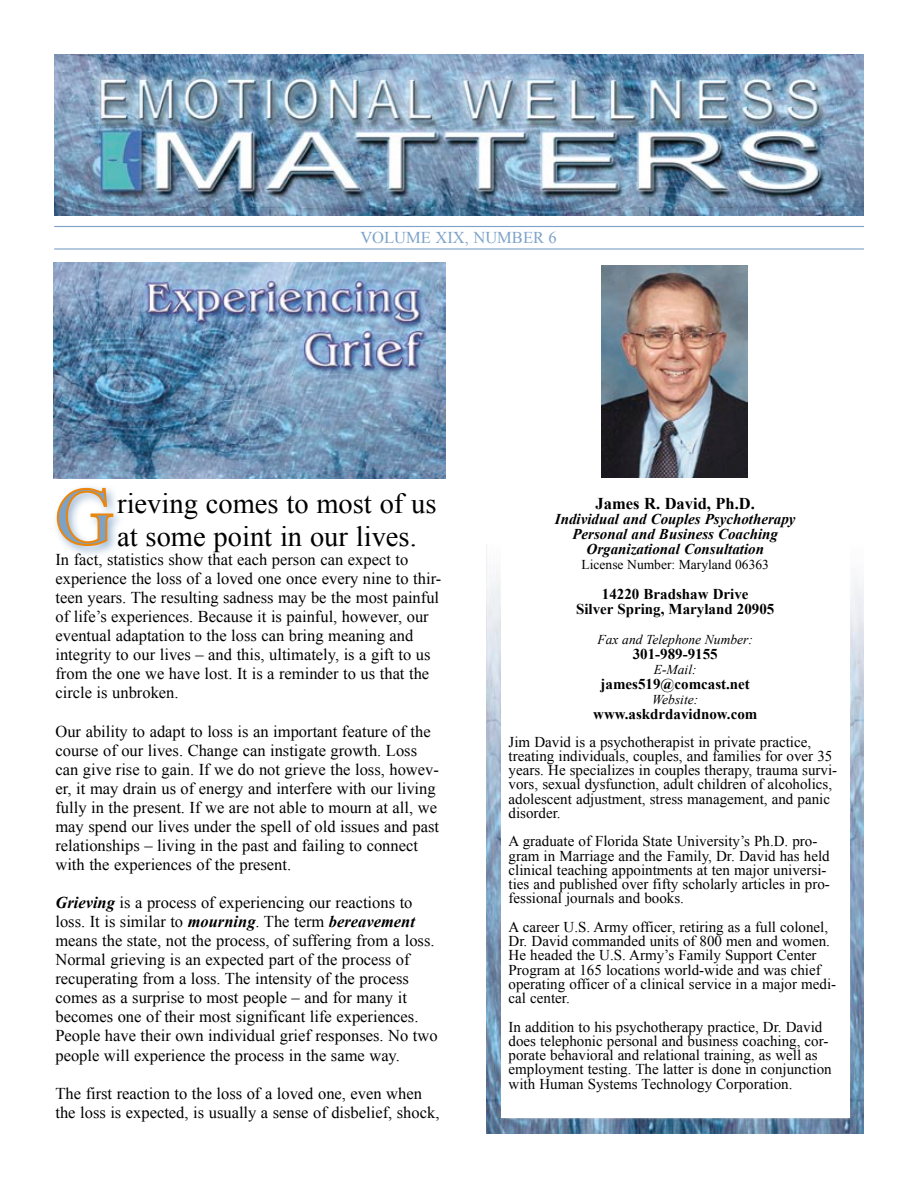
<style>
.page{position:relative;width:918px;height:1188px;background:#fff}
.page>*{position:absolute;margin:0;border:0;box-sizing:border-box;transform-origin:0 0}
.t1{font:28.5px/32.8px "Times New Roman";color:#000}
.t2{font:16.5px/19px "Times New Roman";color:#000}
.t3{font:700 16.5px "Times New Roman";color:#000}
.t4{font:16.5px "Times New Roman";color:#7da2c8}
.t5{font:15px/14.2px "Times New Roman";color:#000}
.t6{font:700 15px/15px "Times New Roman";color:#000;text-align:center}
.t7{font:italic 700 15px/15px "Times New Roman";color:#000;text-align:center}
.t8{font:italic 13.5px "Times New Roman";color:#000}
.t9{font:13.5px "Times New Roman";color:#000}
.s1{font-weight:700;font-style:italic}
</style>
<div class="page">
<img style="left:54px;top:262px;width:392px;height:216px">
<img style="left:486px;top:544px;width:378px;height:589px">
<div style="left:52px;top:483px;width:72px;height:74px;background:#7da2c8;opacity:.75"></div>
<svg style="left:56px;top:487px;width:58px;height:60px"></svg>
<div style="left:501px;top:490px;width:348px;height:627px;background:#fff"></div>
<img style="left:601px;top:266px;width:147px;height:212px">
<hr style="left:54px;top:226px;width:810px;height:1px;background:#7da2c8">
<hr style="left:54px;top:248px;width:810px;height:2px;background:#7da2c8">
<img style="left:54px;top:54px;width:810px;height:162px">
<p class="t4" style="left:360px;top:227px;width:198px">VOLUME XIX, NUMBER 6</p>
<h1 class="t1" style="left:117px;top:487px;width:321px">rieving comes to most of us at some point in our lives.</h1>
<p class="t2" style="left:55px;top:550px;width:387px">In fact, statistics show that each person can expect to experience the loss of a loved one once every nine to thir&shy;teen years. The resulting sadness may be the most painful of life’s experiences. Because it is painful, however, our eventual adaptation to the loss can bring meaning and integrity to our lives – and this, ultimately, is a gift to us from the one we have lost. It is a reminder to us that the circle is unbroken.</p>
<p class="t2" style="left:55px;top:721px;width:385px">Our ability to adapt to loss is an important feature of the course of our lives. Change can instigate growth. Loss can give rise to gain. If we do not grieve the loss, howev&shy;er, it may drain us of energy and interfere with our living fully in the present. If we are not able to mourn at all, we may spend our lives under the spell of old issues and past relationships – living in the past and failing to connect with the experiences of the present.</p>
<p class="t2" style="left:55px;top:893px;width:384px"><span class="s1">Grieving</span> is a process of experiencing our reactions to loss. It is similar to <span class="s1">mourning</span>. The term <span class="s1">bereavement </span>means the state, not the process, of suffering from a loss.<br>Normal grieving is an expected part of the process of recuperating from a loss. The intensity of the process comes as a surprise to most people – and for many it becomes one of their most significant life experiences.<br>People have their own individual grief responses. No two people will experience the process in the same way.</p>
<p class="t2" style="left:55px;top:1083px;width:386px">The first reaction to the loss of a loved one, even when the loss is expected, is usually a sense of disbelief, shock,</p>
<p class="t3" style="left:596px;top:492px;width:161px">James R. David, Ph.D.</p>
<p class="t7" style="left:555px;top:511px;width:242px">Individual and Couples Psychotherapy<br>Personal and Business Coaching<br>Organizational Consultation</p>
<p class="t9" style="left:582px;top:555px;width:189px">License Number: Maryland 06363</p>
<p class="t6" style="left:576px;top:586px;width:200px">14220 Bradshaw Drive<br>Silver Spring, Maryland 20905</p>
<p class="t8" style="left:598px;top:630px;width:157px">Fax and Telephone Number:</p>
<p class="t6" style="left:633px;top:646px;width:86px">301-989-9155</p>
<p class="t8" style="left:654px;top:660px;width:44px">E-Mail:</p>
<p class="t6" style="left:601px;top:676px;width:151px">james519@comcast.net</p>
<p class="t8" style="left:652px;top:690px;width:47px">Website:</p>
<p class="t6" style="left:593px;top:706px;width:166px">www.askdrdavidnow.com</p>
<p class="t5" style="left:509px;top:734px;width:330px">Jim David is a psychotherapist in private practice, treating individuals, couples, and families for over 35 years. He specializes in couples therapy, trauma survi&shy;vors, sexual dysfunction, adult children of alcoholics, adolescent adjustment, stress management, and panic disorder.</p>
<p class="t5" style="left:509px;top:834px;width:323px">A graduate of Florida State University’s Ph.D. pro&shy;gram in Marriage and the Family, Dr. David has held clinical teaching appointments at ten major universi&shy;ties and published over fifty scholarly articles in pro&shy;fessional journals and books.</p>
<p class="t5" style="left:509px;top:919px;width:329px">A career U.S. Army officer, retiring as a full colonel, Dr. David commanded units of 800 men and women.<br>He headed the U.S. Army’s Family Support Center Program at 165 locations world-wide and was chief operating officer of a clinical service in a major medi&shy;cal center.</p>
<p class="t5" style="left:509px;top:1019px;width:325px">In addition to his psychotherapy practice, Dr. David does telephonic personal and business coaching, cor&shy;porate behavioral and relational training, as well as employment testing. The latter is done in conjunction with Human Systems Technology Corporation.</p>
</div>
